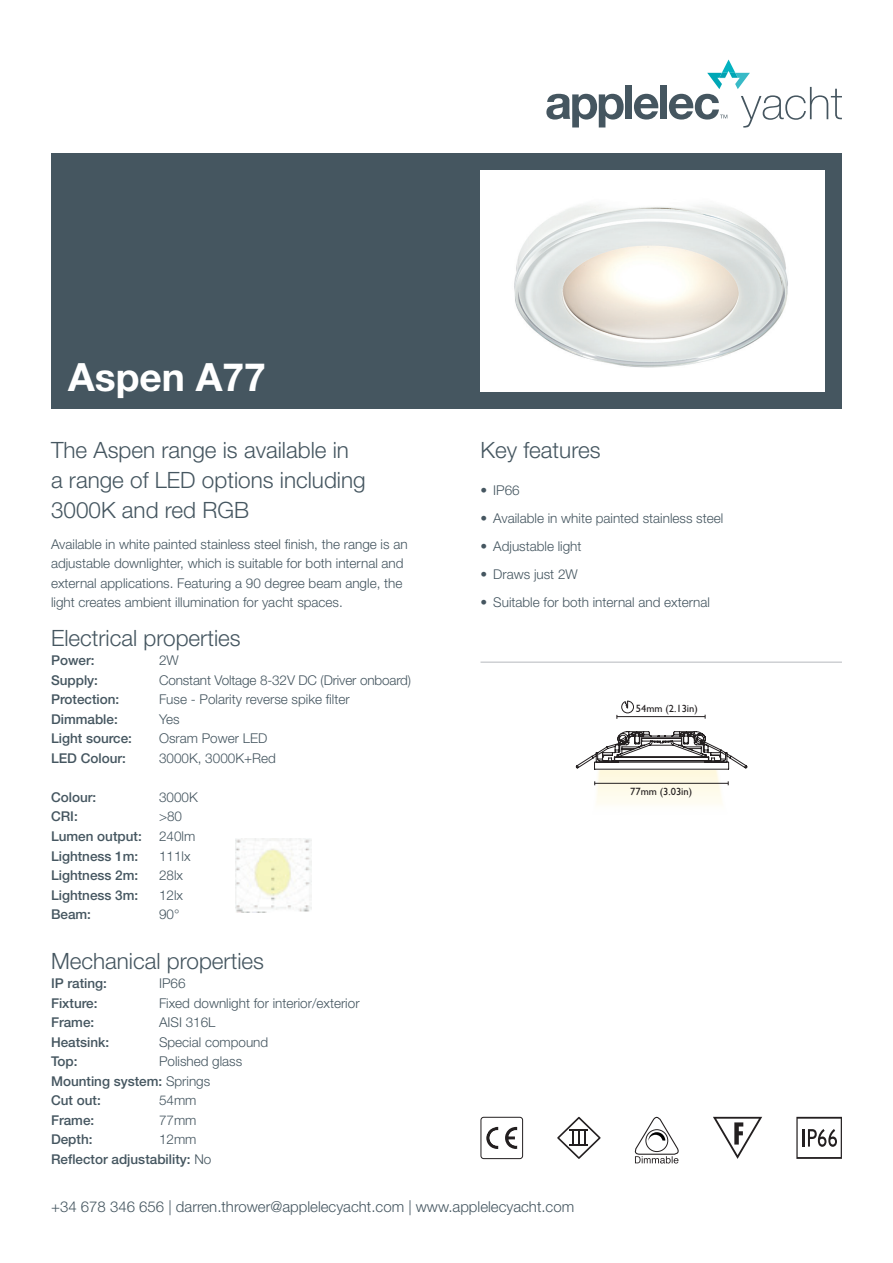
<style>
.page{position:relative;width:893px;height:1263px;background:#fff}
.page>*{position:absolute;margin:0;border:0;box-sizing:border-box;transform-origin:0 0}
.Paragraph_Intro{font:700 39px "Helvetica Neue LT Std";color:#fff}
.Paragraph_Intro-2{font:300 22.5px/30px "Helvetica Neue LT Std";color:#455660}
.Contact_Body{font:300 15px "Helvetica Neue LT Std";color:#455660}
.Body_Copy{font:300 13.5px/19.5px "Helvetica Neue LT Std";color:#455660}
.Body_Copy-2{font:500 13.5px "Helvetica Neue LT Std";color:#455660}
.t1{font:10.5px "Gill Sans";color:#231f20}
.t2{font:800 10.5px "Avenir LT Std";color:#231f20}
.t3{font:10.5px "Avenir LT Std";color:#231f20}
.s1{font-weight:300}
</style>
<div class="page">
<svg style="left:546px;top:94px;width:78px;height:33px"></svg>
<div style="left:625px;top:85px;width:7px;height:34px;background:#455660"></div>
<svg style="left:634px;top:94px;width:25px;height:26px"></svg>
<div style="left:660px;top:85px;width:7px;height:34px;background:#455660"></div>
<svg style="left:669px;top:60px;width:173px;height:68px"></svg>
<div style="left:51px;top:153px;width:791px;height:255px;background:#455660"></div>
<img style="left:480px;top:170px;width:345px;height:221px">
<svg style="left:486px;top:1127px;width:31px;height:22px"></svg>
<div style="left:480px;top:1117px;width:43px;height:42px;border:1px solid #231f20;border-radius:3px"></div>
<svg style="left:557px;top:1117px;width:44px;height:42px"></svg>
<svg style="left:634px;top:1116px;width:45px;height:47px"></svg>
<svg style="left:713px;top:1117px;width:49px;height:42px"></svg>
<svg style="left:796px;top:1117px;width:46px;height:42px"></svg>
<img style="left:235px;top:839px;width:76px;height:73px">
<svg style="left:575px;top:731px;width:173px;height:73px"></svg>
<hr style="left:617px;top:716px;width:88px;height:1px;background:#231f20">
<svg style="left:616px;top:700px;width:18px;height:19px"></svg>
<hr style="left:480px;top:662px;width:362px;height:1px;background:#b6b8bd">
<p class="Paragraph_Intro" style="left:68px;top:353px;width:199px">Aspen A77</p>
<p class="Paragraph_Intro-2" style="left:51px;top:435px;width:316px">The Aspen range is available in a range of LED options including<br>3000K and red RGB</p>
<p class="Body_Copy" style="left:51px;top:534px;width:358px">Available in white painted stainless steel finish, the range is an adjustable downlighter, which is suitable for both internal and external applications. Featuring a 90 degree beam angle, the light creates ambient illumination for yacht spaces.</p>
<p class="Paragraph_Intro-2" style="left:51px;top:622px;width:191px">Electrical properties</p>
<p class="Body_Copy-2" style="left:51px;top:653px;width:45px">Power:</p>
<p class="Body_Copy" style="left:159px;top:651px;width:21px">2W</p>
<p class="Body_Copy-2" style="left:51px;top:672px;width:49px">Supply:</p>
<p class="Body_Copy" style="left:159px;top:670px;width:254px">Constant Voltage 8-32V DC (Driver onboard)</p>
<p class="Body_Copy-2" style="left:51px;top:692px;width:70px">Protection:</p>
<p class="Body_Copy" style="left:159px;top:690px;width:192px">Fuse - Polarity reverse spike filter</p>
<p class="Body_Copy-2" style="left:51px;top:711px;width:68px">Dimmable:</p>
<p class="Body_Copy" style="left:159px;top:709px;width:22px">Yes</p>
<p class="Body_Copy-2" style="left:51px;top:731px;width:83px">Light source:</p>
<p class="Body_Copy" style="left:159px;top:729px;width:110px">Osram Power LED</p>
<p class="Body_Copy-2" style="left:51px;top:750px;width:77px">LED Colour:</p>
<p class="Body_Copy" style="left:159px;top:748px;width:118px">3000K, 3000K+Red</p>
<p class="Body_Copy-2" style="left:51px;top:789px;width:47px">Colour:</p>
<p class="Body_Copy" style="left:159px;top:787px;width:40px">3000K</p>
<p class="Body_Copy-2" style="left:51px;top:809px;width:28px">CRI:</p>
<p class="Body_Copy" style="left:159px;top:807px;width:25px">&gt;80</p>
<p class="Body_Copy-2" style="left:51px;top:828px;width:92px">Lumen output:</p>
<p class="Body_Copy" style="left:159px;top:826px;width:38px">240lm</p>
<p class="Body_Copy-2" style="left:51px;top:848px;width:89px">Lightness 1m:</p>
<p class="Body_Copy" style="left:159px;top:846px;width:33px">111lx</p>
<p class="Body_Copy-2" style="left:51px;top:867px;width:89px">Lightness 2m:</p>
<p class="Body_Copy" style="left:159px;top:865px;width:26px">28lx</p>
<p class="Body_Copy-2" style="left:51px;top:887px;width:89px">Lightness 3m:</p>
<p class="Body_Copy" style="left:159px;top:885px;width:26px">12lx</p>
<p class="Body_Copy-2" style="left:51px;top:906px;width:42px">Beam:</p>
<p class="Body_Copy" style="left:159px;top:904px;width:22px">90°</p>
<p class="Paragraph_Intro-2" style="left:51px;top:945px;width:214px">Mechanical properties</p>
<p class="Body_Copy-2" style="left:51px;top:975px;width:58px">IP rating:</p>
<p class="Body_Copy" style="left:159px;top:973px;width:28px">IP66</p>
<p class="Body_Copy-2" style="left:51px;top:995px;width:48px">Fixture:</p>
<p class="Body_Copy" style="left:159px;top:993px;width:202px">Fixed downlight for interior/exterior</p>
<p class="Body_Copy-2" style="left:51px;top:1014px;width:45px">Frame:</p>
<p class="Body_Copy" style="left:159px;top:1012px;width:58px">AISI 316L</p>
<p class="Body_Copy-2" style="left:51px;top:1034px;width:60px">Heatsink:</p>
<p class="Body_Copy" style="left:159px;top:1032px;width:111px">Special compound</p>
<p class="Body_Copy-2" style="left:51px;top:1053px;width:28px">Top:</p>
<p class="Body_Copy" style="left:159px;top:1051px;width:85px">Polished glass</p>
<p class="Body_Copy-2" style="left:51px;top:1073px;width:161px">Mounting system: <span class="s1">Springs</span></p>
<p class="Body_Copy-2" style="left:51px;top:1092px;width:51px">Cut out:</p>
<p class="Body_Copy" style="left:159px;top:1090px;width:39px">54mm</p>
<p class="Body_Copy-2" style="left:51px;top:1112px;width:45px">Frame:</p>
<p class="Body_Copy" style="left:159px;top:1110px;width:39px">77mm</p>
<p class="Body_Copy-2" style="left:51px;top:1131px;width:43px">Depth:</p>
<p class="Body_Copy" style="left:159px;top:1129px;width:39px">12mm</p>
<p class="Body_Copy-2" style="left:51px;top:1151px;width:162px">Reflector adjustability: <span class="s1">No</span></p>
<p class="t2" style="left:256px;top:447px;width:69px">LED COLOUR</p>
<p class="t2" style="left:256px;top:674px;width:18px">CRI</p>
<p class="t3" style="left:357px;top:674px;width:20px">&gt;80</p>
<p class="t2" style="left:256px;top:689px;width:85px">LUMEN OUTPUT</p>
<p class="Paragraph_Intro-2" style="left:480px;top:435px;width:122px">Key features</p>
<p class="Body_Copy" style="left:480px;top:480px;width:41px">• IP66</p>
<p class="Body_Copy" style="left:480px;top:508px;width:244px">• Available in white painted stainless steel</p>
<p class="Body_Copy" style="left:480px;top:536px;width:103px">• Adjustable light</p>
<p class="Body_Copy" style="left:480px;top:564px;width:99px">• Draws just 2W</p>
<p class="Body_Copy" style="left:480px;top:592px;width:231px">• Suitable for both internal and external</p>
<p class="t1" style="left:639px;top:507px;width:63px">65mm (2.56in)</p>
<p class="t1" style="left:636px;top:702px;width:63px">54mm (2.13in)</p>
<p class="t1" style="left:630px;top:785px;width:63px">77mm (3.03in)</p>
<p class="Contact_Body" style="left:51px;top:1197px;width:525px">+34 678 346 656 | darren.thrower@applelecyacht.com | www.applelecyacht.com</p>
</div>
